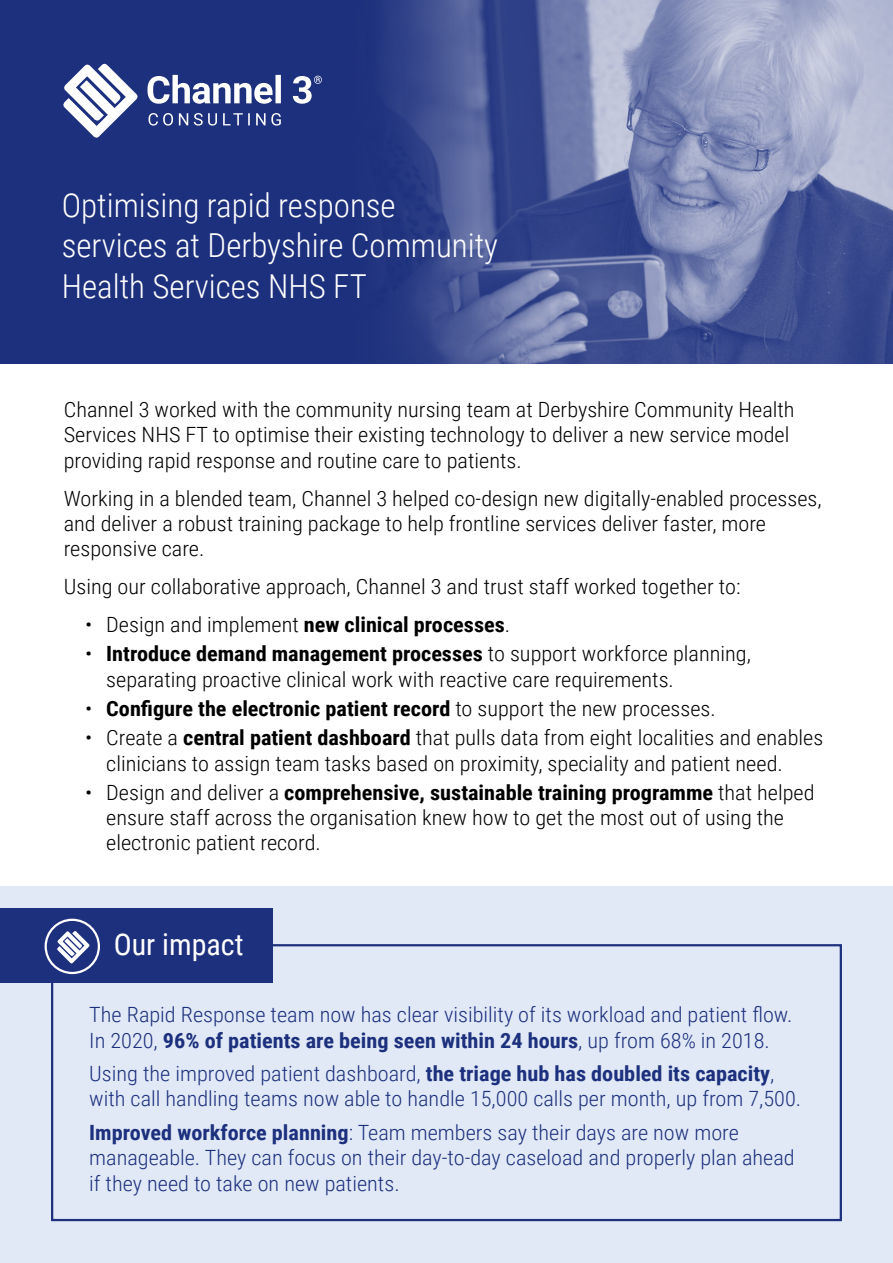
<style>
.page{position:relative;width:893px;height:1263px;background:#fff}
.page>*{position:absolute;margin:0;border:0;box-sizing:border-box;transform-origin:0 0}
.t1{font:300 33px/40.5px "Roboto Condensed";color:#fff}
.t2{font:30px "Roboto Condensed";color:#fff}
.t3{font:300 21px/25.2px "Roboto Condensed";color:#000;scale:1.06 1}
.t4{font:300 21px/25.2px "Roboto Condensed";color:#1d307d;scale:1.06 1}
.t5{font:700 21px "Roboto Condensed";color:#000;scale:1.06 1}
.s1{font-weight:700}
.s2{font-weight:300}
</style>
<div class="page">
<div style="left:0;top:0;width:893px;height:364px;background:#1d307d"></div>
<img style="left:551px;top:0;width:342px;height:364px">
<svg style="left:276px;top:0;width:275px;height:364px"></svg>
<svg style="left:63px;top:64px;width:75px;height:74px"></svg>
<svg style="left:148px;top:75px;width:174px;height:29px"></svg>
<svg style="left:149px;top:113px;width:132px;height:13px"></svg>
<div style="left:0;top:887px;width:893px;height:376px;background:#e1e9f7"></div>
<div style="left:51px;top:944px;width:791px;height:277px;border:2px solid #1d307d"></div>
<div style="left:0;top:909px;width:272px;height:74px;background:#1d307d"></div>
<div style="left:45px;top:919px;width:55px;height:55px;border:2px solid #fff;border-radius:50%"></div>
<svg style="left:57px;top:931px;width:33px;height:33px"></svg>
<h1 class="t1" style="left:62px;top:184px;width:438px">Optimising rapid response services at Derbyshire Community<br>Health Services NHS FT</h1>
<p class="t3" style="left:64px;top:396px;width:691px">Channel 3 worked with the community nursing team at Derbyshire Community Health<br>Services NHS FT to optimise their existing technology to deliver a new service model providing rapid response and routine care to patients.</p>
<p class="t3" style="left:64px;top:485px;width:716px">Working in a blended team, Channel 3 helped co-design new digitally-enabled processes, and deliver a robust training package to help frontline services deliver faster, more responsive care.</p>
<p class="t3" style="left:64px;top:573px;width:640px">Using our collaborative approach, Channel 3 and trust staff worked together to:</p>
<p class="t3" style="left:85px;top:611px;width:403px">• Design and implement <span class="s1">new clinical processes</span>.</p>
<p class="t3" style="left:106px;top:640px;width:610px;text-indent:-21px">• <span class="s1">Introduce demand management processes</span> to support workforce planning, separating proactive clinical work with reactive care requirements.</p>
<p class="t5" style="left:85px;top:694px;width:597px"><span class="s2">•</span> Configure the electronic patient record <span class="s2">to support the new processes.</span></p>
<p class="t3" style="left:106px;top:724px;width:678px;text-indent:-21px">• Create a <span class="s1">central patient dashboard</span> that pulls data from eight localities and enables clinicians to assign team tasks based on proximity, speciality and patient need.</p>
<p class="t3" style="left:106px;top:779px;width:670px;text-indent:-21px">• Design and deliver a <span class="s1">comprehensive, sustainable training programme</span> that helped ensure staff across the organisation knew how to get the most out of using the electronic patient record.</p>
<h2 class="t2" style="left:114px;top:924px;width:131px">Our impact</h2>
<p class="t4" style="left:89px;top:1001px;width:665px">The Rapid Response team now has clear visibility of its workload and patient flow.<br>In 2020, <span class="s1">96% of patients are being seen within 24 hours</span>, up from 68% in 2018.</p>
<p class="t4" style="left:89px;top:1060px;width:673px">Using the improved patient dashboard, <span class="s1">the triage hub has doubled its capacity</span>, with call handling teams now able to handle 15,000 calls per month, up from 7,500.</p>
<p class="t4" style="left:89px;top:1119px;width:667px"><span class="s1">Improved workforce planning</span>: Team members say their days are now more manageable. They can focus on their day-to-day caseload and properly plan ahead if they need to take on new patients.</p>
</div>
